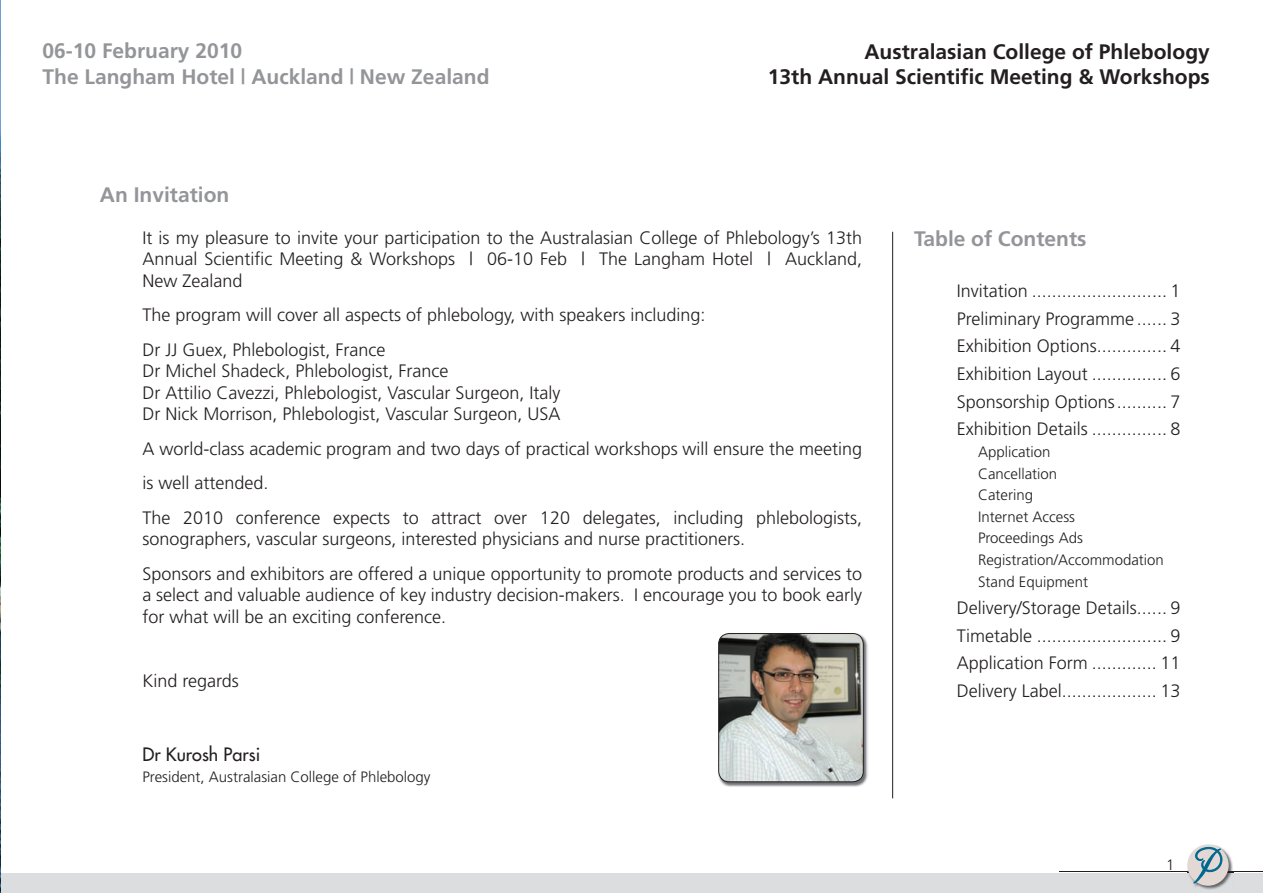
<style>
.page{position:relative;width:1263px;height:893px;background:#fff}
.page>*{position:absolute;margin:0;border:0;box-sizing:border-box;transform-origin:0 0}
.t1{font:700 21px/25.2px "Frutiger";color:#939598}
.t2{font:700 21px/25.2px "Frutiger";color:#231f20;text-align:right}
.t3{font:300 18px/27.6px "Frutiger";color:#231f20}
.t4{font:18px "Futura";color:#231f20}
.t5{font:300 15px/21.6px "Frutiger";color:#231f20}
</style>
<div class="page">
<hr style="left:1060px;top:871px;width:203px;height:1px;background:#231f20">
<div style="left:0;top:873px;width:1263px;height:20px;background:#dcdddf"></div>
<img style="left:1187px;top:849px;width:46px;height:22px">
<img style="left:1187px;top:871px;width:46px;height:18px">
<div style="left:1187px;top:844px;width:41px;height:42px;background:#e3d8d3;border-radius:50%"></div>
<svg style="left:1193px;top:844px;width:30px;height:40px"></svg>
<hr style="left:892px;top:232px;width:1px;height:566px;background:#231f20">
<img style="left:0;top:0;width:1px;height:893px">
<img style="left:718px;top:633px;width:150px;height:154px">
<img style="left:719px;top:633px;width:144px;height:149px;border-radius:11px">
<div style="left:718px;top:633px;width:146px;height:149px;border:1px solid #231f20;border-radius:11px"></div>
<p class="t1" style="left:43px;top:40px;width:448px">06-10 February 2010<br>The Langham Hotel | Auckland | New Zealand</p>
<p class="t1" style="left:100px;top:184px;width:131px">An Invitation</p>
<p class="t2" style="left:768px;top:41px;width:443px">Australasian College of Phlebology<br>13th Annual Scientific Meeting &amp; Workshops</p>
<p class="t3" style="left:142px;top:228px;width:721px;line-height:21.6px;text-align:justify">It is my pleasure to invite your participation to the Australasian College of Phlebology’s 13th Annual Scientific Meeting &amp; Workshops | 06-10 Feb | The Langham Hotel | Auckland, New Zealand</p>
<p class="t3" style="left:142px;top:299px;width:565px;line-height:34.3px">The program will cover all aspects of phlebology, with speakers including:<br>Dr JJ Guex, Phlebologist, France</p>
<p class="t3" style="left:142px;top:362px;width:420px;line-height:21.6px">Dr Michel Shadeck, Phlebologist, France<br>Dr Attilio Cavezzi, Phlebologist, Vascular Surgeon, Italy<br>Dr Nick Morrison, Phlebologist, Vascular Surgeon, USA</p>
<p class="t3" style="left:142px;top:433px;width:721px;line-height:34.3px">A world-class academic program and two days of practical workshops will ensure the meeting is well attended.<br>The 2010 conference expects to attract over 120 delegates, including phlebologists,</p>
<p class="t3" style="left:142px;top:523px;width:721px;line-height:34.3px">sonographers, vascular surgeons, interested physicians and nurse practitioners.<br>Sponsors and exhibitors are offered a unique opportunity to promote products and services to</p>
<p class="t3" style="left:142px;top:585px;width:721px;line-height:21.6px">a select and valuable audience of key industry decision-makers. I encourage you to book early for what will be an exciting conference.</p>
<p class="t3" style="left:142px;top:669px;width:98px">Kind regards</p>
<p class="t4" style="left:142px;top:745px;width:119px">Dr Kurosh Parsi</p>
<p class="t5" style="left:142px;top:767px;width:290px">President, Australasian College of Phlebology</p>
<p class="t1" style="left:914px;top:228px;width:174px">Table of Contents</p>
<p class="t3" style="left:957px;top:279px;width:225px;text-align:justify">Invitation ........................... 1<br>Preliminary Programme ...... 3<br>Exhibition Options .............. 4<br>Exhibition Layout ............... 6<br>Sponsorship Options .......... 7<br>Exhibition Details ............... 8</p>
<p class="t5" style="left:978px;top:442px;width:187px">Application<br>Cancellation<br>Catering<br>Internet Access<br>Proceedings Ads<br>Registration/Accommodation<br>Stand Equipment</p>
<p class="t3" style="left:957px;top:595px;width:225px;text-align:justify">Delivery/Storage Details ...... 9<br>Timetable .......................... 9<br>Application Form ............. 11<br>Delivery Label ................... 13</p>
<p class="t5" style="left:1166px;top:856px;width:10px">1</p>
</div>
